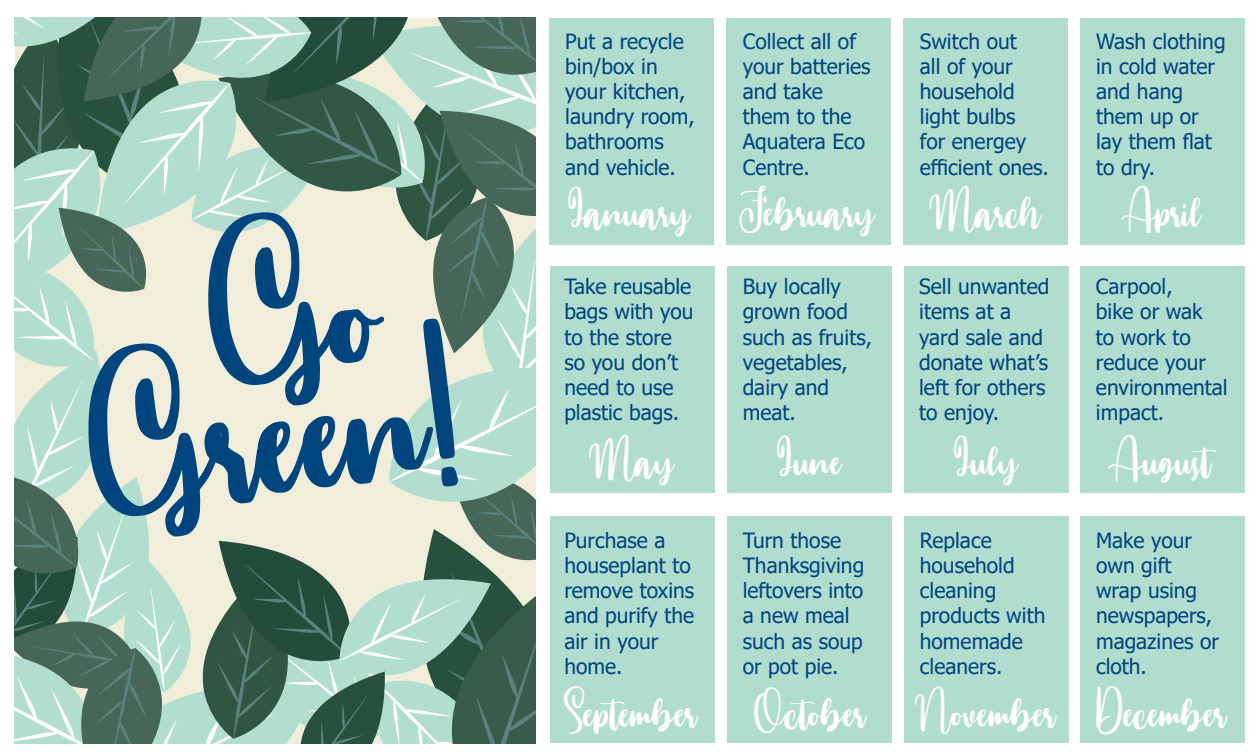
<style>
.page{position:relative;width:1260px;height:756px;background:#fff}
.page>*{position:absolute;margin:0;border:0;box-sizing:border-box;transform-origin:0 0}
.t1{font:177.1px "Annamellia";color:#01457f}
.t2{font:43.75px "Annamellia";color:#fff}
.t3{font:21px/25.2px "Tahoma";color:#01457f}
</style>
<div class="page">
<div style="left:727px;top:266px;width:165px;height:227px;background:#b1ddcf"></div>
<div style="left:727px;top:517px;width:165px;height:226px;background:#b1ddcf"></div>
<div style="left:904px;top:266px;width:165px;height:227px;background:#b1ddcf"></div>
<div style="left:904px;top:517px;width:165px;height:226px;background:#b1ddcf"></div>
<div style="left:1081px;top:266px;width:164px;height:227px;background:#b1ddcf"></div>
<div style="left:1081px;top:517px;width:164px;height:226px;background:#b1ddcf"></div>
<div style="left:550px;top:266px;width:165px;height:227px;background:#b1ddcf"></div>
<div style="left:550px;top:517px;width:165px;height:226px;background:#b1ddcf"></div>
<div style="left:726px;top:18px;width:165px;height:226px;background:#b1ddcf"></div>
<div style="left:903px;top:18px;width:165px;height:226px;background:#b1ddcf"></div>
<div style="left:1080px;top:18px;width:165px;height:226px;background:#b1ddcf"></div>
<div style="left:549px;top:18px;width:165px;height:226px;background:#b1ddcf"></div>
<svg style="left:15px;top:18px;width:520px;height:725px;background:#94b0a2"></svg>
<svg style="left:198px;top:206px;width:190px;height:207px;background:#d9dfd2"></svg>
<p class="t1" style="left:74px;top:331px;width:374px;rotate:-7deg">Green!</p>
<p class="t3" style="left:565px;top:30px;width:131px">Put a recycle bin/box in your kitchen, laundry room, bathrooms and vehicle.</p>
<p class="t3" style="left:743px;top:30px;width:129px">Collect all of your batteries and take them to the<br>Aquatera Eco<br>Centre.</p>
<p class="t3" style="left:920px;top:30px;width:131px">Switch out<br>all of your household light bulbs<br>for energey efficient ones.</p>
<p class="t3" style="left:1096px;top:30px;width:131px">Wash clothing in cold water and hang them up or lay them flat to dry.</p>
<p class="t2" style="left:568px;top:180px;width:124px">January</p>
<p class="t2" style="left:739px;top:180px;width:138px">February</p>
<p class="t2" style="left:929px;top:180px;width:114px">March</p>
<p class="t2" style="left:1121px;top:180px;width:82px">April</p>
<p class="t3" style="left:564px;top:275px;width:131px">Take reusable bags with you to the store so you don’t need to use plastic bags.</p>
<p class="t3" style="left:743px;top:275px;width:131px">Buy locally grown food such as fruits, vegetables, dairy and meat.</p>
<p class="t3" style="left:919px;top:275px;width:132px">Sell unwanted items at a yard sale and donate what’s left for others to enjoy.</p>
<p class="t3" style="left:1096px;top:275px;width:133px">Carpool,<br>bike or wak<br>to work to reduce your environmental impact.</p>
<p class="t2" style="left:588px;top:429px;width:87px">May</p>
<p class="t2" style="left:777px;top:429px;width:67px">June</p>
<p class="t2" style="left:954px;top:429px;width:66px">July</p>
<p class="t2" style="left:1108px;top:429px;width:105px">August</p>
<p class="t3" style="left:564px;top:529px;width:131px">Purchase a houseplant to remove toxins and purify the air in your home.</p>
<p class="t3" style="left:743px;top:529px;width:123px">Turn those<br>Thanksgiving leftovers into a new meal such as soup or pot pie.</p>
<p class="t3" style="left:920px;top:529px;width:127px">Replace household cleaning products with homemade cleaners.</p>
<p class="t3" style="left:1096px;top:529px;width:125px">Make your own gift wrap using newspapers, magazines or cloth.</p>
<p class="t2" style="left:564px;top:681px;width:135px">September</p>
<p class="t2" style="left:753px;top:681px;width:114px">October</p>
<p class="t2" style="left:914px;top:681px;width:143px">November</p>
<p class="t2" style="left:1096px;top:681px;width:133px">December</p>
</div>
